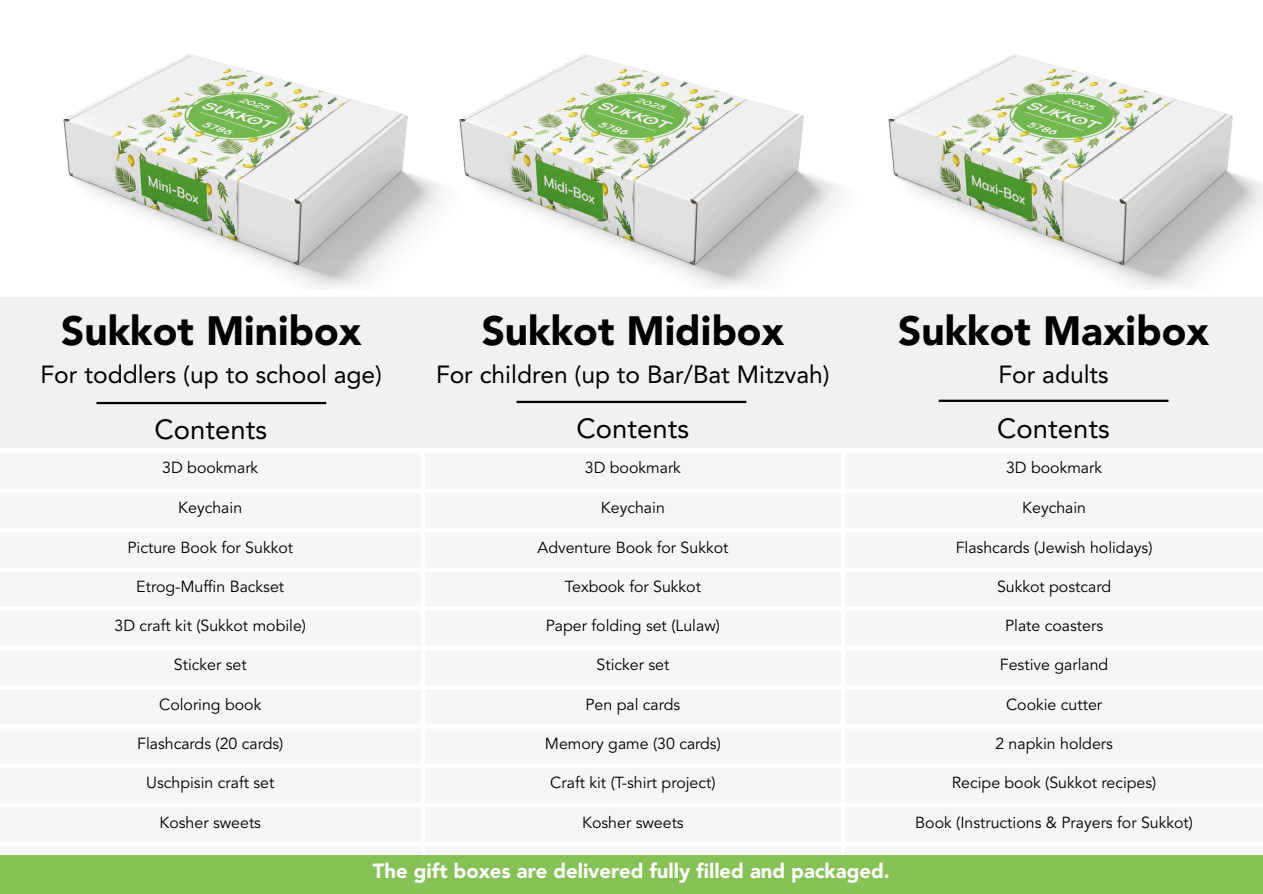
<style>
.page{position:relative;width:1263px;height:894px;background:#fff}
.page>*{position:absolute;margin:0;border:0;box-sizing:border-box;transform-origin:0 0}
.t1{font:900 40.5px "Avenir LT Std";color:#000}
.t2{font:27.45px "Avenir LT Std";color:#000}
.t3{font:24.6px "Avenir LT Std";color:#000}
.t4{font:900 20.25px "Avenir LT Std";color:#fff}
.t5{font:15.9px "Avenir LT Std";color:#000}
</style>
<div class="page">
<div style="left:0;top:297px;width:1263px;height:151px;background:#f1f1f1"></div>
<hr style="left:96px;top:402px;width:230px;height:2px;background:#000">
<hr style="left:517px;top:400px;width:229px;height:3px;background:#000">
<hr style="left:939px;top:399px;width:229px;height:3px;background:#000">
<div style="left:0;top:855px;width:1263px;height:38px;background:#85c155"></div>
<img style="left:888px;top:54px;width:375px;height:235px">
<img style="left:486px;top:54px;width:355px;height:235px">
<img style="left:63px;top:54px;width:423px;height:235px">
<p class="t1" style="left:61px;top:314px;width:302px">Sukkot Minibox</p>
<p class="t3" style="left:41px;top:364px;width:343px">For toddlers (up to school age)</p>
<p class="t2" style="left:154px;top:418px;width:114px">Contents</p>
<p class="t2" style="left:577px;top:417px;width:114px">Contents</p>
<p class="t2" style="left:997px;top:417px;width:114px">Contents</p>
<p class="t1" style="left:482px;top:314px;width:304px">Sukkot Midibox</p>
<p class="t1" style="left:898px;top:314px;width:312px">Sukkot Maxibox</p>
<p class="t3" style="left:436px;top:364px;width:395px">For children (up to Bar/Bat Mitzvah)</p>
<p class="t3" style="left:998px;top:364px;width:112px">For adults</p>
<p class="t5" style="left:162px;top:461px;width:98px">3D bookmark</p>
<p class="t5" style="left:585px;top:461px;width:98px">3D bookmark</p>
<p class="t5" style="left:1006px;top:461px;width:98px">3D bookmark</p>
<h1 class="t5" style="left:178px;top:501px;width:65px">Keychain</h1>
<h3 class="t5" style="left:601px;top:501px;width:65px">Keychain</h3>
<p class="t5" style="left:1022px;top:501px;width:65px">Keychain</p>
<h1 class="t5" style="left:127px;top:540px;width:167px">Picture Book for Sukkot</h1>
<h3 class="t5" style="left:537px;top:540px;width:192px">Adventure Book for Sukkot</h3>
<p class="t5" style="left:956px;top:540px;width:198px">Flashcards (Jewish holidays)</p>
<h2 class="t5" style="left:136px;top:579px;width:149px">Etrog-Muffin Backset</h2>
<h1 class="t5" style="left:565px;top:579px;width:138px">Texbook for Sukkot</h1>
<h3 class="t5" style="left:997px;top:579px;width:116px">Sukkot postcard</h3>
<p class="t5" style="left:115px;top:619px;width:193px">3D craft kit (Sukkot mobile)</p>
<h2 class="t5" style="left:546px;top:619px;width:176px">Paper folding set (Lulaw)</h2>
<h2 class="t5" style="left:1005px;top:619px;width:100px">Plate coasters</h2>
<p class="t5" style="left:174px;top:658px;width:74px">Sticker set</p>
<p class="t5" style="left:596px;top:658px;width:74px">Sticker set</p>
<p class="t5" style="left:1000px;top:658px;width:110px">Festive garland</p>
<p class="t5" style="left:159px;top:697px;width:104px">Coloring book</p>
<p class="t5" style="left:585px;top:697px;width:96px">Pen pal cards</p>
<p class="t5" style="left:1006px;top:697px;width:98px">Cookie cutter</p>
<p class="t5" style="left:137px;top:736px;width:148px">Flashcards (20 cards)</p>
<p class="t5" style="left:545px;top:736px;width:177px">Memory game (30 cards)</p>
<p class="t5" style="left:995px;top:736px;width:119px">2 napkin holders</p>
<p class="t5" style="left:146px;top:776px;width:130px">Uschpisin craft set</p>
<p class="t5" style="left:550px;top:776px;width:167px">Craft kit (T-shirt project)</p>
<p class="t5" style="left:952px;top:776px;width:206px">Recipe book (Sukkot recipes)</p>
<p class="t5" style="left:159px;top:815px;width:103px">Kosher sweets</p>
<p class="t5" style="left:582px;top:815px;width:103px">Kosher sweets</p>
<p class="t5" style="left:915px;top:815px;width:279px">Book (Instructions &amp; Prayers for Sukkot)</p>
<p class="t4" style="left:373px;top:862px;width:518px">The gift boxes are delivered fully filled and packaged.</p>
</div>
